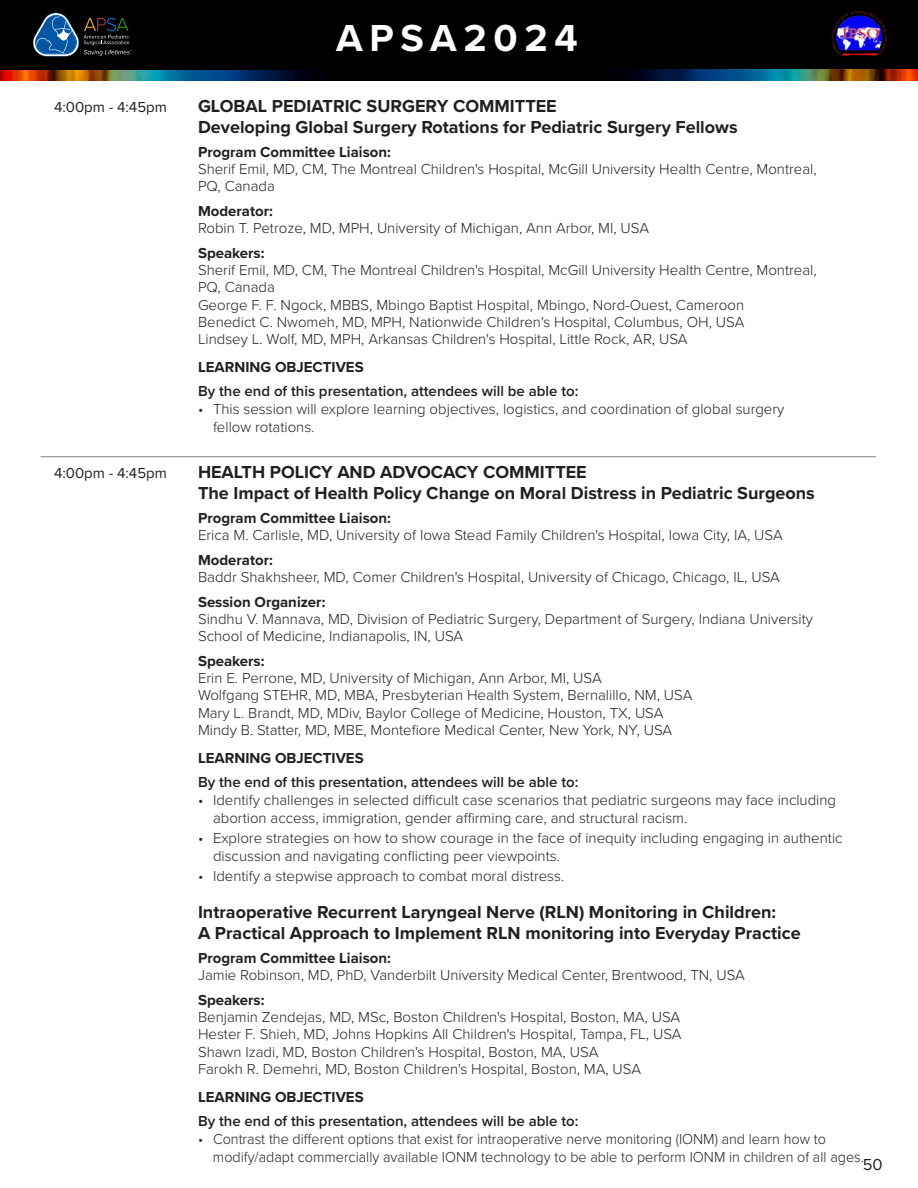
<style>
.page{position:relative;width:918px;height:1188px;background:#fff}
.page>*{position:absolute;margin:0;border:0;box-sizing:border-box;transform-origin:0 0}
.t1{font:700 39px "Proxima Nova";letter-spacing:.17em;color:#fff}
.t2{font:700 18px/21px "Proxima Nova";color:#231f20}
.t3{font:16.5px "Proxima Nova";color:#231f20}
.t4{font:300 15px/17.2px "Proxima Nova";color:#231f20}
.t5{font:300 15px/18px "Proxima Nova";color:#231f20;scale:.96 1}
.t6{font:600 15px "Proxima Nova";color:#231f20}
.t7{font:700 15px "Proxima Nova";color:#231f20}
.t8{font:15px "Proxima Nova";color:#231f20}
.s1{font-weight:700}
</style>
<div class="page">
<div style="left:0;top:0;width:918px;height:81px;background:#000001"></div>
<img style="left:0;top:70px;width:312px;height:11px">
<img style="left:625px;top:69px;width:293px;height:12px">
<svg style="left:33px;top:13px;width:99px;height:43px"></svg>
<img style="left:831px;top:11px;width:56px;height:45px">
<hr style="left:40px;top:456px;width:836px;height:1px;background:#808285">
<p class="t1" style="left:336px;top:9px;width:243px">APSA2024</p>
<p class="t8" style="left:54px;top:95px;width:114px">4:00pm - 4:45pm</p>
<p class="t2" style="left:198px;top:95px;width:541px">GLOBAL PEDIATRIC SURGERY COMMITTEE<br>Developing Global Surgery Rotations for Pediatric Surgery Fellows</p>
<p class="t4" style="left:198px;top:142px;width:620px"><span class="s1">Program Committee Liaison:<br></span>Sherif Emil, MD, CM, The Montreal Children's Hospital, McGill University Health Centre, Montreal,<br>PQ, Canada</p>
<p class="t4" style="left:198px;top:201px;width:453px"><span class="s1">Moderator:<br></span>Robin T. Petroze, MD, MPH, University of Michigan, Ann Arbor, MI, USA</p>
<p class="t4" style="left:198px;top:243px;width:620px"><span class="s1">Speakers:<br></span>Sherif Emil, MD, CM, The Montreal Children's Hospital, McGill University Health Centre, Montreal, PQ, Canada<br>George F. F. Ngock, MBBS, Mbingo Baptist Hospital, Mbingo, Nord-Ouest, Cameroon<br>Benedict C. Nwomeh, MD, MPH, Nationwide Children's Hospital, Columbus, OH, USA<br>Lindsey L. Wolf, MD, MPH, Arkansas Children's Hospital, Little Rock, AR, USA</p>
<p class="t7" style="left:198px;top:356px;width:167px">LEARNING OBJECTIVES</p>
<p class="t6" style="left:198px;top:380px;width:382px">By the end of this presentation, attendees will be able to:</p>
<p class="t4" style="left:213px;top:399px;width:573px;line-height:18px;text-indent:-15px">• This session will explore learning objectives, logistics, and coordination of global surgery fellow rotations.</p>
<p class="t8" style="left:54px;top:461px;width:114px">4:00pm - 4:45pm</p>
<p class="t2" style="left:198px;top:461px;width:618px">HEALTH POLICY AND ADVOCACY COMMITTEE<br>The Impact of Health Policy Change on Moral Distress in Pediatric Surgeons</p>
<p class="t4" style="left:198px;top:508px;width:586px"><span class="s1">Program Committee Liaison:<br></span>Erica M. Carlisle, MD, University of Iowa Stead Family Children's Hospital, Iowa City, IA, USA</p>
<p class="t4" style="left:198px;top:550px;width:584px"><span class="s1">Moderator:<br></span>Baddr Shakhsheer, MD, Comer Children's Hospital, University of Chicago, Chicago, IL, USA</p>
<p class="t4" style="left:198px;top:592px;width:617px"><span class="s1">Session Organizer:<br></span>Sindhu V. Mannava, MD, Division of Pediatric Surgery, Department of Surgery, Indiana University<br>School of Medicine, Indianapolis, IN, USA</p>
<p class="t4" style="left:198px;top:651px;width:496px"><span class="s1">Speakers:<br></span>Erin E. Perrone, MD, University of Michigan, Ann Arbor, MI, USA<br>Wolfgang STEHR, MD, MBA, Presbyterian Health System, Bernalillo, NM, USA Mary L. Brandt, MD, MDiv, Baylor College of Medicine, Houston, TX, USA Mindy B. Statter, MD, MBE, Montefiore Medical Center, New York, NY, USA</p>
<p class="t7" style="left:198px;top:746px;width:167px">LEARNING OBJECTIVES</p>
<p class="t6" style="left:198px;top:770px;width:382px">By the end of this presentation, attendees will be able to:</p>
<p class="t4" style="left:213px;top:790px;width:625px;line-height:18px;text-indent:-15px">• Identify challenges in selected difficult case scenarios that pediatric surgeons may face including abortion access, immigration, gender affirming care, and structural racism.</p>
<p class="t4" style="left:213px;top:828px;width:631px;line-height:18px;text-indent:-15px">• Explore strategies on how to show courage in the face of inequity including engaging in authentic discussion and navigating conflicting peer viewpoints.</p>
<p class="t4" style="left:198px;top:867px;width:368px">• Identify a stepwise approach to combat moral distress.</p>
<p class="t2" style="left:198px;top:901px;width:604px">Intraoperative Recurrent Laryngeal Nerve (RLN) Monitoring in Children:<br>A Practical Approach to Implement RLN monitoring into Everyday Practice</p>
<p class="t4" style="left:198px;top:948px;width:549px"><span class="s1">Program Committee Liaison:<br></span>Jamie Robinson, MD, PhD, Vanderbilt University Medical Center, Brentwood, TN, USA</p>
<p class="t4" style="left:198px;top:990px;width:485px"><span class="s1">Speakers:<br></span>Benjamin Zendejas, MD, MSc, Boston Children's Hospital, Boston, MA, USA Hester F. Shieh, MD, Johns Hopkins All Children's Hospital, Tampa, FL, USA Shawn Izadi, MD, Boston Children's Hospital, Boston, MA, USA<br>Farokh R. Demehri, MD, Boston Children's Hospital, Boston, MA, USA</p>
<p class="t7" style="left:198px;top:1085px;width:167px">LEARNING OBJECTIVES</p>
<p class="t6" style="left:198px;top:1109px;width:382px">By the end of this presentation, attendees will be able to:</p>
<p class="t5" style="left:213px;top:1129px;width:680px;text-indent:-15px">• Contrast the different options that exist for intraoperative nerve monitoring (IONM) and learn how to modify/adapt commercially available IONM technology to be able to perform IONM in children of all ages.</p>
<p class="t3" style="left:863px;top:1152px;width:21px">50</p>
</div>
